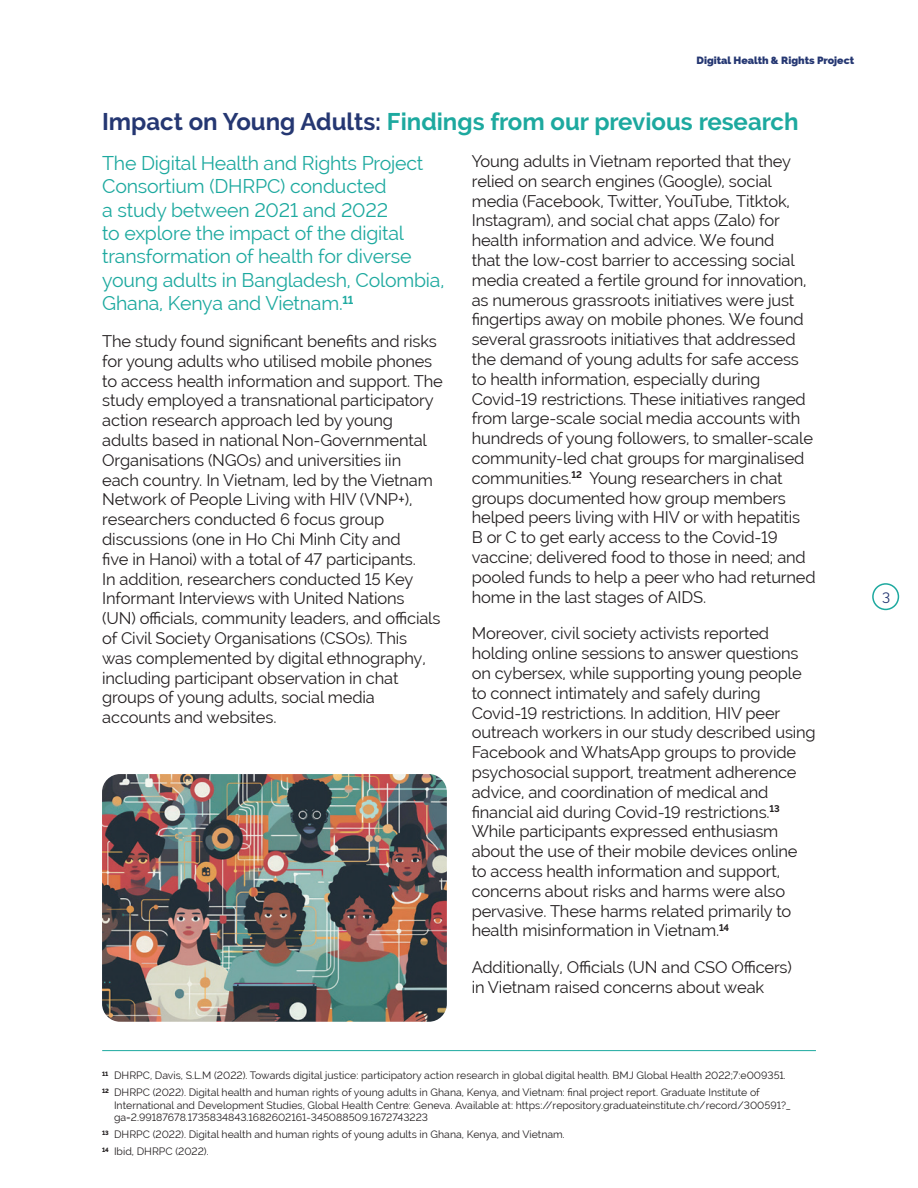
<style>
.page{position:relative;width:918px;height:1188px;background:#fff}
.page>*{position:absolute;margin:0;border:0;box-sizing:border-box;transform-origin:0 0}
.t1{font:700 24px "Raleway";color:#1da99f}
.t2{font:19.5px/23.4px "Raleway";letter-spacing:-.01em;color:#1da99f}
.t3{font:16.5px/19.8px "Raleway";letter-spacing:-.01em;color:#231f20}
.t4{font:15px "Raleway";color:#253772}
.t5{font:10.5px/16.8px "Raleway";color:#231f20}
.t6{font:800 10.5px "Raleway";color:#253772}
.s1{color:#253772}
</style>
<div class="page">
<div style="left:872px;top:583px;width:27px;height:27px;border:2px solid #1da99f;border-radius:50%"></div>
<img style="left:102px;top:774px;width:345px;height:248px">
<hr style="left:102px;top:1050px;width:714px;height:1px;background:#1da99f">
<p class="t6" style="left:697px;top:54px;width:159px">Digital Health &amp; Rights Project</p>
<h1 class="t1" style="left:102px;top:108px;width:698px"><span class="s1">Impact on Young Adults:</span> Findings from our previous research</h1>
<p class="t2" style="left:102px;top:151px;width:344px">The Digital Health and Rights Project Consortium (DHRPC) conducted<br>a study between 2021 and 2022<br>to explore the impact of the digital transformation of health for diverse young adults in Bangladesh, Colombia, Ghana, Kenya and Vietnam.<sup>11</sup></p>
<p class="t3" style="left:102px;top:331px;width:342px">The study found significant benefits and risks for young adults who utilised mobile phones to access health information and support. The study employed a transnational participatory action research approach led by young adults based in national Non-Governmental Organisations (NGOs) and universities iin<br>each country. In Vietnam, led by the Vietnam Network of People Living with HIV (VNP+), researchers conducted 6 focus group discussions (one in Ho Chi Minh City and<br>five in Hanoi) with a total of 47 participants.<br>In addition, researchers conducted 15 Key Informant Interviews with United Nations<br>(UN) officials, community leaders, and officials of Civil Society Organisations (CSOs). This<br>was complemented by digital ethnography, including participant observation in chat groups of young adults, social media accounts and websites.</p>
<p class="t3" style="left:472px;top:151px;width:346px">Young adults in Vietnam reported that they relied on search engines (Google), social media (Facebook, Twitter, YouTube, Titktok, Instagram), and social chat apps (Zalo) for health information and advice. We found<br>that the low-cost barrier to accessing social media created a fertile ground for innovation, as numerous grassroots initiatives were just fingertips away on mobile phones. We found several grassroots initiatives that addressed the demand of young adults for safe access to health information, especially during Covid-19 restrictions. These initiatives ranged from large-scale social media accounts with hundreds of young followers, to smaller-scale community-led chat groups for marginalised communities.<sup>12</sup> Young researchers in chat groups documented how group members helped peers living with HIV or with hepatitis<br>B or C to get early access to the Covid-19 vaccine; delivered food to those in need; and pooled funds to help a peer who had returned home in the last stages of AIDS.</p>
<p class="t3" style="left:472px;top:624px;width:346px">Moreover, civil society activists reported holding online sessions to answer questions on cybersex, while supporting young people to connect intimately and safely during Covid-19 restrictions. In addition, HIV peer outreach workers in our study described using Facebook and WhatsApp groups to provide psychosocial support, treatment adherence advice, and coordination of medical and financial aid during Covid-19 restrictions.<sup>13<br></sup>While participants expressed enthusiasm about the use of their mobile devices online to access health information and support, concerns about risks and harms were also pervasive. These harms related primarily to health misinformation in Vietnam.<sup>14</sup></p>
<p class="t3" style="left:472px;top:957px;width:322px">Additionally, Officials (UN and CSO Officers) in Vietnam raised concerns about weak</p>
<p class="t4" style="left:882px;top:587px;width:10px">3</p>
<p class="t5" style="left:102px;top:1067px;width:685px"><sup>11</sup> DHRPC, Davis, S.L.M (2022). Towards digital justice: participatory action research in global digital health. BMJ Global Health 2022;7:e009351.<br><sup>12</sup> DHRPC (2022). Digital health and human rights of young adults in Ghana, Kenya, and Vietnam: final project report. Graduate Institute of</p>
<p class="t5" style="left:114px;top:1099px;width:678px;line-height:12.6px">International and Development Studies, Global Health Centre: Geneva. Available at: https://repository.graduateinstitute.ch/record/300591?_ ga=2.99187678.1735834843.1682602161-345088509.1672743223</p>
<p class="t5" style="left:102px;top:1126px;width:464px"><sup>13</sup> DHRPC (2022). Digital health and human rights of young adults in Ghana, Kenya, and Vietnam.<br><sup>14</sup> Ibid, DHRPC (2022).</p>
</div>
